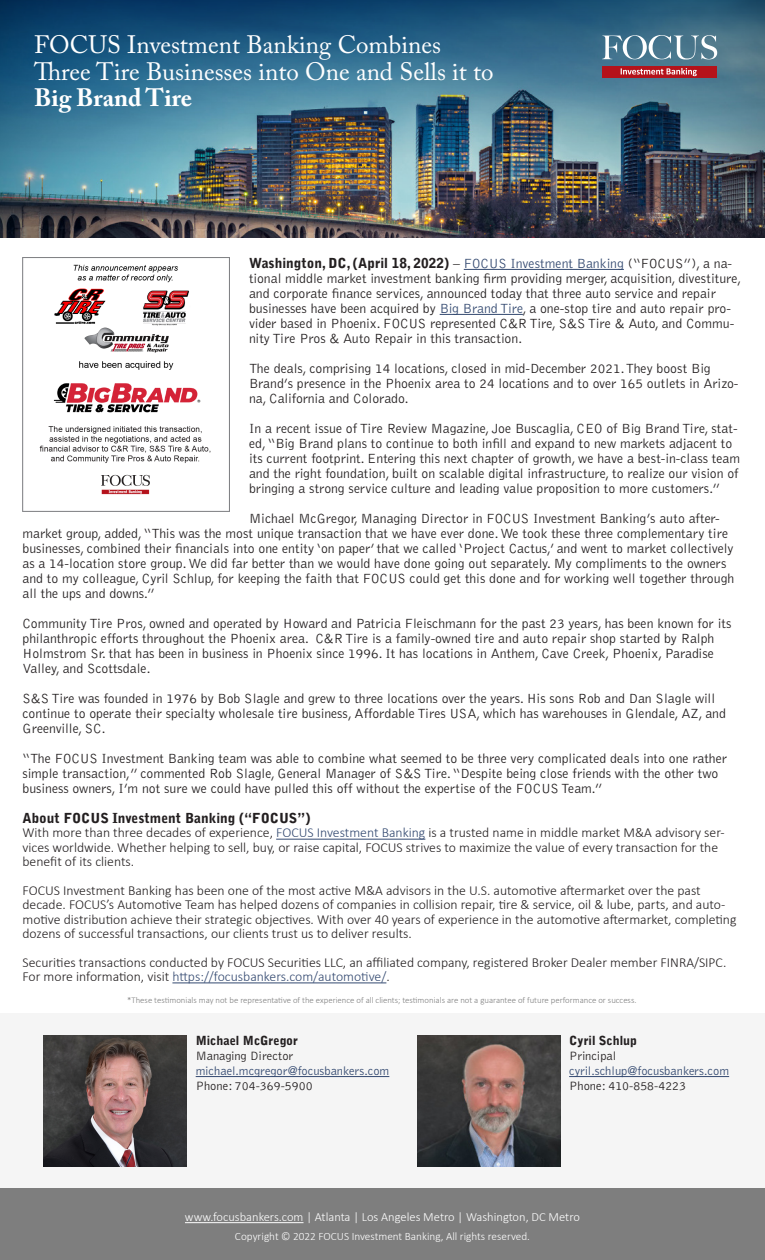
<style>
.page{position:relative;width:765px;height:1260px;background:#fff}
.page>*{position:absolute;margin:0;border:0;box-sizing:border-box;transform-origin:0 0}
.t1{font:25px "Adobe Caslon Pro";color:#fff}
.t2{font:700 25px "Adobe Caslon Pro";color:#fff}
.t3{font:300 13.75px/15px "Bell Gothic Std";color:#231f20}
.t4{font:300 13.75px/14.4px "Calibri";color:#231f20}
.SUBHEADS{font:900 13.75px "Bell Gothic Std";color:#231f20}
.t5{font:300 12.5px "Calibri";color:#fff}
.t6{font:300 12.5px "Bell Gothic Std";color:#334970}
.t7{font:300 12.5px "Bell Gothic Std";color:#231f20}
.t8{font:900 12.5px "Bell Gothic Std";color:#231f20}
.t9{font:300 11.25px "Calibri";color:#fff}
.t10{font:300 8.75px "Calibri";color:#7e7e7e}
.s1{font-weight:900}
.s2{color:#334970}
</style>
<div class="page">
<div style="left:0;top:1013px;width:765px;height:247px;background:#f5f5f5"></div>
<img style="left:44px;top:1036px;width:143px;height:131px">
<hr style="left:196px;top:1076px;width:193px;height:1px;background:#334970">
<hr style="left:464px;top:269px;width:160px;height:1px;background:#334970">
<hr style="left:440px;top:314px;width:83px;height:1px;background:#334970">
<hr style="left:276px;top:839px;width:149px;height:1px;background:#334970">
<hr style="left:172px;top:983px;width:214px;height:1px;background:#334970">
<div style="left:0;top:1189px;width:765px;height:71px;background:#7e7e7e"></div>
<hr style="left:185px;top:1222px;width:119px;height:1px;background:#fff">
<img style="left:0;top:174px;width:765px;height:64px">
<img style="left:0;top:0;width:765px;height:174px">
<svg style="left:602px;top:35px;width:115px;height:25px;background:#7094a6"></svg>
<div style="left:603px;top:66px;width:114px;height:12px;background:#b5121a"></div>
<svg style="left:621px;top:68px;width:76px;height:8px"></svg>
<img style="left:22px;top:258px;width:207px;height:254px">
<img style="left:417px;top:1036px;width:143px;height:131px">
<hr style="left:569px;top:1076px;width:160px;height:1px;background:#334970">
<p class="t1" style="left:34px;top:30px;width:408px">FOCUS Investment Banking Combines</p>
<p class="t1" style="left:34px;top:56px;width:461px">Three Tire Businesses into One and Sells it to</p>
<p class="t2" style="left:34px;top:83px;width:159px">Big Brand Tire</p>
<p class="t3" style="left:249px;top:256px;width:494px"><span class="s1">Washington, DC, (April 18, 2022)</span> – <span class="s2">FOCUS Investment Banking</span> (“FOCUS”), a na&shy;tional middle market investment banking firm providing merger, acquisition, divestiture, and corporate finance services, announced today that three auto service and repair businesses have been acquired by <span class="s2">Big Brand Tire</span>, a one-stop tire and auto repair pro&shy;vider based in Phoenix. FOCUS represented C&amp;R Tire, S&amp;S Tire &amp; Auto, and Commu&shy;nity Tire Pros &amp; Auto Repair in this transaction.</p>
<p class="t3" style="left:249px;top:361px;width:491px">The deals, comprising 14 locations, closed in mid-December 2021. They boost Big<br>Brand’s presence in the Phoenix area to 24 locations and to over 165 outlets in Arizo&shy;na, California and Colorado.</p>
<p class="t3" style="left:249px;top:421px;width:493px">In a recent issue of Tire Review Magazine, Joe Buscaglia, CEO of Big Brand Tire, stat&shy;ed, “Big Brand plans to continue to both infill and expand to new markets adjacent to its current footprint. Entering this next chapter of growth, we have a best-in-class team and the right foundation, built on scalable digital infrastructure, to realize our vision of bringing a strong service culture and leading value proposition to more customers.”</p>
<p class="t3" style="left:22px;top:511px;width:713px;text-indent:227px">Michael McGregor, Managing Director in FOCUS Investment Banking’s auto after&shy;market group, added, “This was the most unique transaction that we have ever done. We took these three complementary tire businesses, combined their financials into one entity ‘on paper’ that we called ‘Project Cactus,’ and went to market collectively as a 14-location store group. We did far better than we would have done going out separately. My compliments to the owners and to my colleague, Cyril Schlup, for keeping the faith that FOCUS could get this done and for working well together through all the ups and downs.”</p>
<p class="t3" style="left:22px;top:616px;width:711px">Community Tire Pros, owned and operated by Howard and Patricia Fleischmann for the past 23 years, has been known for its philanthropic efforts throughout the Phoenix area. C&amp;R Tire is a family-owned tire and auto repair shop started by Ralph Holmstrom Sr. that has been in business in Phoenix since 1996. It has locations in Anthem, Cave Creek, Phoenix, Paradise Valley, and Scottsdale.</p>
<p class="t3" style="left:22px;top:691px;width:705px">S&amp;S Tire was founded in 1976 by Bob Slagle and grew to three locations over the years. His sons Rob and Dan Slagle will continue to operate their specialty wholesale tire business, Affordable Tires USA, which has warehouses in Glendale, AZ, and<br>Greenville, SC.</p>
<p class="t3" style="left:22px;top:751px;width:706px">“The FOCUS Investment Banking team was able to combine what seemed to be three very complicated deals into one rather simple transaction,” commented Rob Slagle, General Manager of S&amp;S Tire. “Despite being close friends with the other two business owners, I’m not sure we could have pulled this off without the expertise of the FOCUS Team.”</p>
<p class="SUBHEADS" style="left:22px;top:810px;width:289px">About FOCUS Investment Banking (“FOCUS”)</p>
<p class="t4" style="left:22px;top:826px;width:704px">With more than three decades of experience, <span class="s2">FOCUS Investment Banking</span> is a trusted name in middle market M&amp;A advisory ser&shy;vices worldwide. Whether helping to sell, buy, or raise capital, FOCUS strives to maximize the value of every transaction for the benefit of its clients.</p>
<p class="t4" style="left:22px;top:883px;width:716px">FOCUS Investment Banking has been one of the most active M&amp;A advisors in the U.S. automotive aftermarket over the past decade. FOCUS’s Automotive Team has helped dozens of companies in collision repair, tire &amp; service, oil &amp; lube, parts, and auto&shy;motive distribution achieve their strategic objectives. With over 40 years of experience in the automotive aftermarket, completing dozens of successful transactions, our clients trust us to deliver results.</p>
<p class="t4" style="left:22px;top:955px;width:705px">Securities transactions conducted by FOCUS Securities LLC, an affiliated company, registered Broker Dealer member FINRA/SIPC.<br>For more information, visit <span class="s2">https://focusbankers.com/automotive/</span>.</p>
<p class="t10" style="left:127px;top:995px;width:511px">*These testimonials may not be representative of the experience of all clients; testimonials are not a guarantee of future performance or success.</p>
<p class="t8" style="left:569px;top:1034px;width:70px">Cyril Schlup</p>
<p class="t7" style="left:569px;top:1050px;width:49px">Principal</p>
<p class="t6" style="left:569px;top:1065px;width:161px">cyril.schlup@focusbankers.com</p>
<p class="t7" style="left:569px;top:1080px;width:119px">Phone: 410-858-4223</p>
<p class="t8" style="left:196px;top:1034px;width:104px">Michael McGregor</p>
<p class="t7" style="left:196px;top:1050px;width:99px">Managing Director</p>
<p class="t6" style="left:196px;top:1065px;width:195px">michael.mcgregor@focusbankers.com</p>
<p class="t7" style="left:196px;top:1080px;width:119px">Phone: 704-369-5900</p>
<p class="t5" style="left:185px;top:1209px;width:397px">www.focusbankers.com | Atlanta | Los Angeles Metro | Washington, DC Metro</p>
<p class="t9" style="left:235px;top:1230px;width:297px">Copyright © 2022 FOCUS Investment Banking, All rights reserved.</p>
</div>
